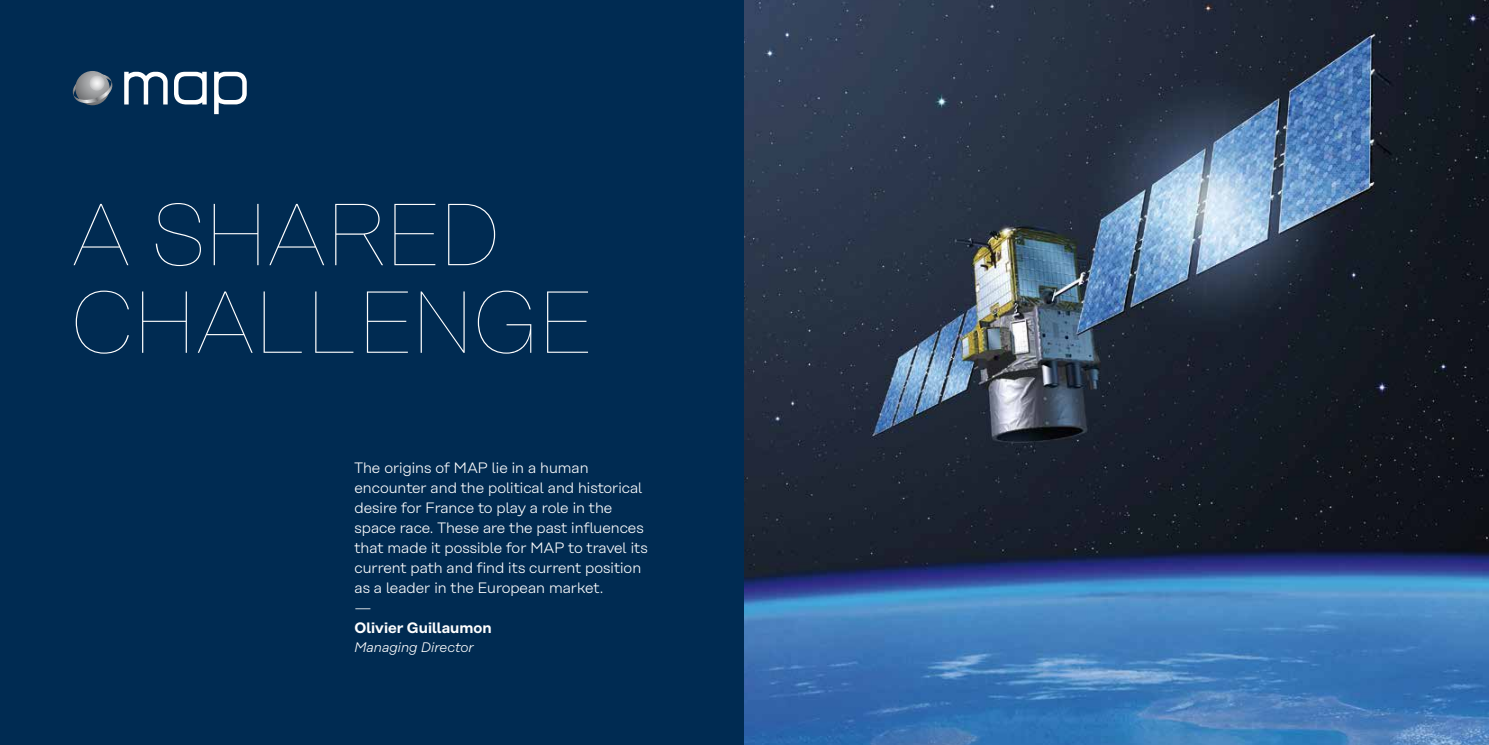
<style>
.page{position:relative;width:1489px;height:745px;background:#fff}
.page>*{position:absolute;margin:0;border:0;box-sizing:border-box;transform-origin:0 0}
.t1{font:100 87.5px/87.5px "Rational";color:#fff}
.t2{font:300 15px/20px "Rational";color:#fff}
.t3{font:600 15px "Rational";color:#fff}
.t4{font:italic 300 13.75px "Rational";color:#fff}
</style>
<div class="page">
<div style="left:0;top:0;width:744px;height:744px;background:#002b52"></div>
<img style="left:744px;top:0;width:744px;height:744px">
<svg style="left:124px;top:72px;width:44px;height:32px"></svg>
<svg style="left:214px;top:72px;width:33px;height:42px"></svg>
<svg style="left:174px;top:72px;width:33px;height:32px"></svg>
<svg style="left:75px;top:71px;width:35px;height:34px"></svg>
<svg style="left:72px;top:74px;width:41px;height:31px"></svg>
<svg style="left:89px;top:75px;width:16px;height:16px"></svg>
<h1 class="t1" style="left:71px;top:191px;width:523px">A SHARED<br>CHALLENGE</h1>
<p class="t2" style="left:354px;top:457px;width:295px">The origins of MAP lie in a human encounter and the political and historical desire for France to play a role in the space race. These are the past influences that made it possible for MAP to travel its current path and find its current position as a leader in the European market.<br>—</p>
<p class="t3" style="left:354px;top:618px;width:139px">Olivier Guillaumon</p>
<p class="t4" style="left:354px;top:639px;width:121px">Managing Director</p>
</div>
